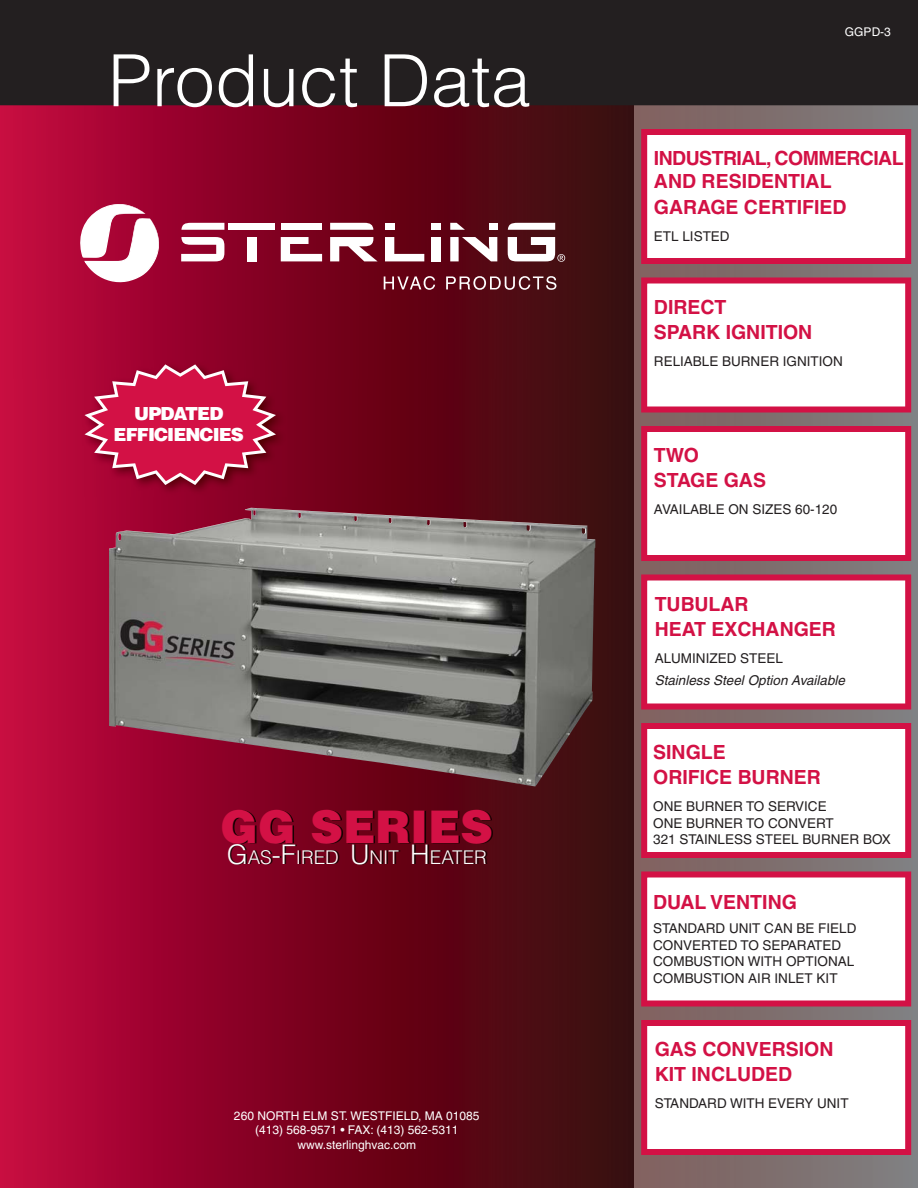
<style>
.page{position:relative;width:918px;height:1188px;background:#fff}
.page>*{position:absolute;margin:0;border:0;box-sizing:border-box;transform-origin:0 0}
.t1{font:300 72px "Helvetica";color:#fff}
.t2{font:900 45px "Helvetica";color:#d31145}
.t3{font:700 19.5px/25.2px "Helvetica";color:#d31145}
.t4{font:700 19.5px/23.4px "Helvetica";letter-spacing:-.03em;color:#d31145}
.t5{font:300 18.9px "Helvetica";color:#fff}
.t6{font:900 18px/20.4px "Helvetica";letter-spacing:-.05em;color:#fff;text-align:center}
.t7{font:13.5px/16.5px "Helvetica";color:#231f20}
.t8{font:italic 13.5px "Helvetica";color:#231f20}
.t9{font:12px/14.4px "Helvetica";color:#fff;text-align:center}
.s1{font-size:27px}
</style>
<div class="page">
<img style="left:0;top:105px;width:634px;height:274px">
<img style="left:0;top:379px;width:116px;height:809px">
<img style="left:271px;top:379px;width:363px;height:809px">
<img style="left:116px;top:496px;width:155px;height:692px">
<img style="left:224px;top:810px;width:269px;height:34px">
<img style="left:230px;top:844px;width:257px;height:21px">
<svg style="left:181px;top:237px;width:43px;height:24px"></svg>
<svg style="left:181px;top:223px;width:43px;height:7px"></svg>
<div style="left:229px;top:223px;width:46px;height:7px;background:#fff"></div>
<div style="left:247px;top:237px;width:9px;height:24px;background:#fff"></div>
<svg style="left:281px;top:237px;width:41px;height:24px"></svg>
<div style="left:281px;top:223px;width:41px;height:7px;background:#fff"></div>
<svg style="left:330px;top:237px;width:48px;height:24px"></svg>
<svg style="left:330px;top:223px;width:43px;height:7px"></svg>
<div style="left:385px;top:223px;width:9px;height:7px;background:#fff"></div>
<svg style="left:385px;top:237px;width:39px;height:24px"></svg>
<div style="left:432px;top:237px;width:9px;height:24px;background:#fff"></div>
<div style="left:432px;top:223px;width:9px;height:7px;background:#fff"></div>
<div style="left:489px;top:223px;width:8px;height:7px;background:#fff"></div>
<svg style="left:450px;top:223px;width:15px;height:7px"></svg>
<svg style="left:450px;top:237px;width:47px;height:24px"></svg>
<svg style="left:508px;top:223px;width:47px;height:7px"></svg>
<svg style="left:384px;top:276px;width:51px;height:14px"></svg>
<svg style="left:446px;top:276px;width:110px;height:14px;background:#824e55"></svg>
<svg style="left:80px;top:204px;width:82px;height:81px"></svg>
<svg style="left:508px;top:237px;width:57px;height:25px"></svg>
<img style="left:634px;top:105px;width:284px;height:1083px">
<div style="left:0;top:0;width:918px;height:105px;background:#231f20"></div>
<img style="left:109px;top:508px;width:487px;height:279px">
<svg style="left:641px;top:278px;width:270px;height:134px"></svg>
<svg style="left:641px;top:574px;width:270px;height:136px"></svg>
<svg style="left:641px;top:723px;width:270px;height:135px"></svg>
<svg style="left:641px;top:872px;width:270px;height:134px"></svg>
<svg style="left:641px;top:1020px;width:270px;height:135px"></svg>
<svg style="left:641px;top:129px;width:270px;height:135px"></svg>
<svg style="left:641px;top:426px;width:270px;height:135px"></svg>
<img style="left:82px;top:361px;width:204px;height:135px">
<svg style="left:85px;top:364px;width:191px;height:121px;background:#c01f4a"></svg>
<h1 class="t1" style="left:108px;top:54px;width:424px">Product Data</h1>
<h3 class="t6" style="left:114px;top:405px;width:132px">UPDATED<br>EFFICIENCIES</h3>
<h2 class="t2" style="left:221px;top:811px;width:274px">GG SERIES</h2>
<h3 class="t5" style="left:227px;top:851px;width:262px"><span class="s1">G</span>AS<span class="s1">-F</span>IRED <span class="s1">U</span>NIT <span class="s1">H</span>EATER</h3>
<p class="t9" style="left:234px;top:1109px;width:247px">260 NORTH ELM ST. WESTFIELD, MA 01085 (413) 568-9571 • FAX: (413) 562-5311 www.sterlinghvac.com</p>
<p class="t9" style="left:845px;top:26px;width:48px">GGPD-3</p>
<h3 class="t4" style="left:654px;top:148px;width:251px">INDUSTRIAL, COMMERCIAL<br>AND RESIDENTIAL</h3>
<h3 class="t3" style="left:654px;top:196px;width:194px">GARAGE CERTIFIED</h3>
<p class="t7" style="left:654px;top:229px;width:77px">ETL LISTED</p>
<h3 class="t3" style="left:654px;top:296px;width:160px">DIRECT<br>SPARK IGNITION</h3>
<p class="t7" style="left:654px;top:354px;width:190px">RELIABLE BURNER IGNITION</p>
<h3 class="t3" style="left:654px;top:444px;width:114px">TWO<br>STAGE GAS</h3>
<p class="t7" style="left:654px;top:503px;width:185px">AVAILABLE ON SIZES 60-120</p>
<h3 class="t3" style="left:655px;top:593px;width:183px">TUBULAR<br>HEAT EXCHANGER</h3>
<p class="t7" style="left:655px;top:651px;width:130px">ALUMINIZED STEEL</p>
<p class="t8" style="left:655px;top:675px;width:192px">Stainless Steel Option Available</p>
<h3 class="t3" style="left:653px;top:741px;width:169px">SINGLE<br>ORIFICE BURNER</h3>
<p class="t7" style="left:653px;top:800px;width:239px">ONE BURNER TO SERVICE<br>ONE BURNER TO CONVERT<br>321 STAINLESS STEEL BURNER BOX</p>
<h3 class="t3" style="left:653px;top:891px;width:145px">DUAL VENTING</h3>
<p class="t7" style="left:653px;top:922px;width:205px">STANDARD UNIT CAN BE FIELD<br>CONVERTED TO SEPARATED<br>COMBUSTION WITH OPTIONAL<br>COMBUSTION AIR INLET KIT</p>
<h3 class="t3" style="left:655px;top:1038px;width:180px">GAS CONVERSION<br>KIT INCLUDED</h3>
<p class="t7" style="left:655px;top:1097px;width:195px">STANDARD WITH EVERY UNIT</p>
</div>
